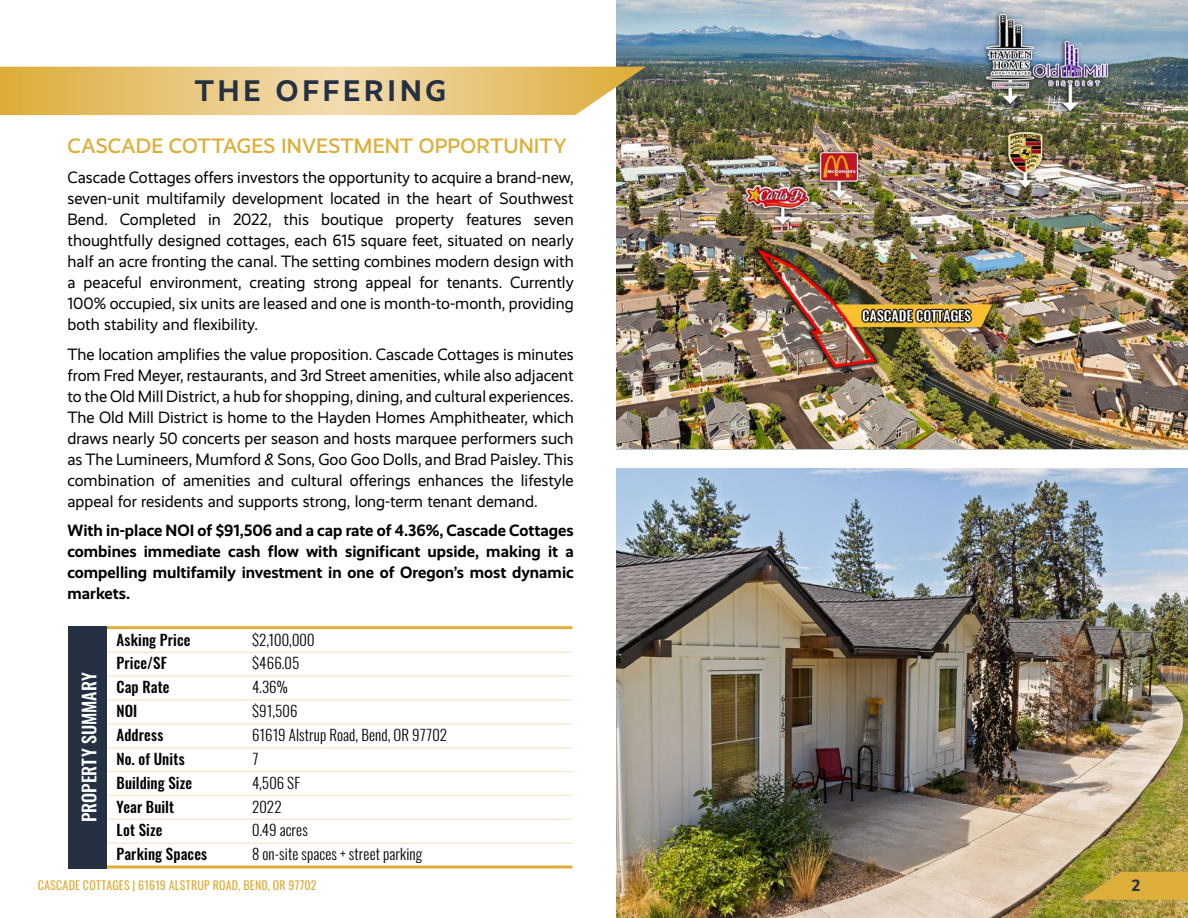
<style>
.page{position:relative;width:1188px;height:918px;background:#fff}
.page>*{position:absolute;margin:0;border:0;box-sizing:border-box;transform-origin:0 0}
.Headline{font:700 30px "Realist";letter-spacing:.13em;color:#253142}
.Subhead{font:500 21px "Realist";letter-spacing:.01em;color:#ddae39}
.t1{font:500 18px "Oswald";letter-spacing:.005em;color:#fff}
.Body_Text{font:16.5px/21px "Realist";color:#000;text-align:justify}
.Body_Text-2{font:700 16.5px/21px "Realist";color:#000;text-align:justify}
.t2{font:700 16.5px "Realist";color:#253142}
.Body_Text-3{font:300 15px "Oswald";letter-spacing:.01em;color:#000}
.Body_Text-4{font:500 15px "Oswald";letter-spacing:.01em;color:#000}
.t3{font:12px "Oswald";letter-spacing:.015em;color:#ddae39}
</style>
<div class="page">
<img style="left:617px;top:469px;width:571px;height:449px">
<img style="left:617px;top:0;width:571px;height:449px">
<hr style="left:104px;top:626px;width:142px;height:3px;background:#ddae39">
<hr style="left:246px;top:626px;width:326px;height:3px;background:#ddae39">
<hr style="left:104px;top:865px;width:142px;height:3px;background:#ddae39">
<hr style="left:246px;top:865px;width:326px;height:3px;background:#ddae39">
<hr style="left:104px;top:652px;width:142px;height:1px;background:#f7e9ce">
<hr style="left:246px;top:652px;width:326px;height:1px;background:#f7e9ce">
<hr style="left:104px;top:675px;width:142px;height:2px;background:#f7e9ce">
<hr style="left:246px;top:675px;width:326px;height:2px;background:#f7e9ce">
<hr style="left:104px;top:699px;width:142px;height:2px;background:#f7e9ce">
<hr style="left:246px;top:699px;width:326px;height:2px;background:#f7e9ce">
<hr style="left:104px;top:723px;width:142px;height:2px;background:#f7e9ce">
<hr style="left:246px;top:723px;width:326px;height:2px;background:#f7e9ce">
<hr style="left:104px;top:747px;width:142px;height:1px;background:#f7e9ce">
<hr style="left:246px;top:747px;width:326px;height:1px;background:#f7e9ce">
<hr style="left:104px;top:771px;width:142px;height:1px;background:#f7e9ce">
<hr style="left:246px;top:771px;width:326px;height:1px;background:#f7e9ce">
<hr style="left:104px;top:795px;width:142px;height:1px;background:#f7e9ce">
<hr style="left:246px;top:795px;width:326px;height:1px;background:#f7e9ce">
<hr style="left:104px;top:819px;width:142px;height:1px;background:#f7e9ce">
<hr style="left:246px;top:819px;width:326px;height:1px;background:#f7e9ce">
<hr style="left:104px;top:842px;width:142px;height:2px;background:#f7e9ce">
<hr style="left:246px;top:842px;width:326px;height:2px;background:#f7e9ce">
<div style="left:68px;top:626px;width:39px;height:243px;background:#253142"></div>
<svg style="left:0;top:67px;width:646px;height:48px;background:#e3c279"></svg>
<svg style="left:1080px;top:872px;width:108px;height:28px;background:#cea835"></svg>
<p class="Headline" style="left:195px;top:73px;width:253px">THE OFFERING</p>
<p class="Subhead" style="left:68px;top:134px;width:501px">CASCADE COTTAGES INVESTMENT OPPORTUNITY</p>
<p class="Body_Text" style="left:68px;top:167px;width:508px">Cascade Cottages offers investors the opportunity to acquire a brand-new, seven-unit multifamily development located in the heart of Southwest Bend. Completed in 2022, this boutique property features seven thoughtfully designed cottages, each 615 square feet, situated on nearly half an acre fronting the canal. The setting combines modern design with a peaceful environment, creating strong appeal for tenants. Currently 100% occupied, six units are leased and one is month-to-month, providing both stability and flexibility.</p>
<p class="Body_Text" style="left:68px;top:344px;width:508px">The location amplifies the value proposition. Cascade Cottages is minutes from Fred Meyer, restaurants, and 3rd Street amenities, while also adjacent to the Old Mill District, a hub for shopping, dining, and cultural experiences.<br>The Old Mill District is home to the Hayden Homes Amphitheater, which draws nearly 50 concerts per season and hosts marquee performers such as The Lumineers, Mumford &amp; Sons, Goo Goo Dolls, and Brad Paisley. This combination of amenities and cultural offerings enhances the lifestyle appeal for residents and supports strong, long-term tenant demand.</p>
<p class="Body_Text-2" style="left:68px;top:520px;width:508px">With in-place NOI of $91,506 and a cap rate of 4.36%, Cascade Cottages combines immediate cash flow with significant upside, making it a compelling multifamily investment in one of Oregon’s most dynamic markets.</p>
<p class="Body_Text-4" style="left:117px;top:629px;width:76px">Asking Price</p>
<p class="Body_Text-3" style="left:252px;top:629px;width:64px">$2,100,000</p>
<p class="Body_Text-4" style="left:117px;top:653px;width:52px">Price/SF</p>
<p class="Body_Text-3" style="left:252px;top:653px;width:49px">$466.05</p>
<p class="Body_Text-4" style="left:117px;top:677px;width:55px">Cap Rate</p>
<p class="Body_Text-3" style="left:252px;top:677px;width:37px">4.36%</p>
<p class="Body_Text-4" style="left:117px;top:701px;width:22px">NOI</p>
<p class="Body_Text-3" style="left:252px;top:701px;width:47px">$91,506</p>
<p class="Body_Text-4" style="left:117px;top:724px;width:49px">Address</p>
<p class="Body_Text-3" style="left:252px;top:725px;width:197px">61619 Alstrup Road, Bend, OR 97702</p>
<p class="Body_Text-4" style="left:117px;top:748px;width:70px">No. of Units</p>
<p class="Body_Text-3" style="left:252px;top:749px;width:8px">7</p>
<p class="Body_Text-4" style="left:117px;top:772px;width:77px">Building Size</p>
<p class="Body_Text-3" style="left:252px;top:773px;width:50px">4,506 SF</p>
<p class="Body_Text-4" style="left:117px;top:796px;width:59px">Year Built</p>
<p class="Body_Text-3" style="left:252px;top:796px;width:31px">2022</p>
<p class="Body_Text-4" style="left:117px;top:820px;width:48px">Lot Size</p>
<p class="Body_Text-3" style="left:252px;top:820px;width:57px">0.49 acres</p>
<p class="Body_Text-4" style="left:117px;top:844px;width:92px">Parking Spaces</p>
<p class="Body_Text-3" style="left:252px;top:844px;width:172px">8 on-site spaces + street parking</p>
<p class="t1" style="left:77px;top:822px;width:151px;rotate:-90deg">PROPERTY SUMMARY</p>
<p class="t3" style="left:38px;top:874px;width:280px">CASCADE COTTAGES | 61619 ALSTRUP ROAD, BEND, OR 97702</p>
<p class="t2" style="left:1132px;top:875px;width:10px">2</p>
</div>
